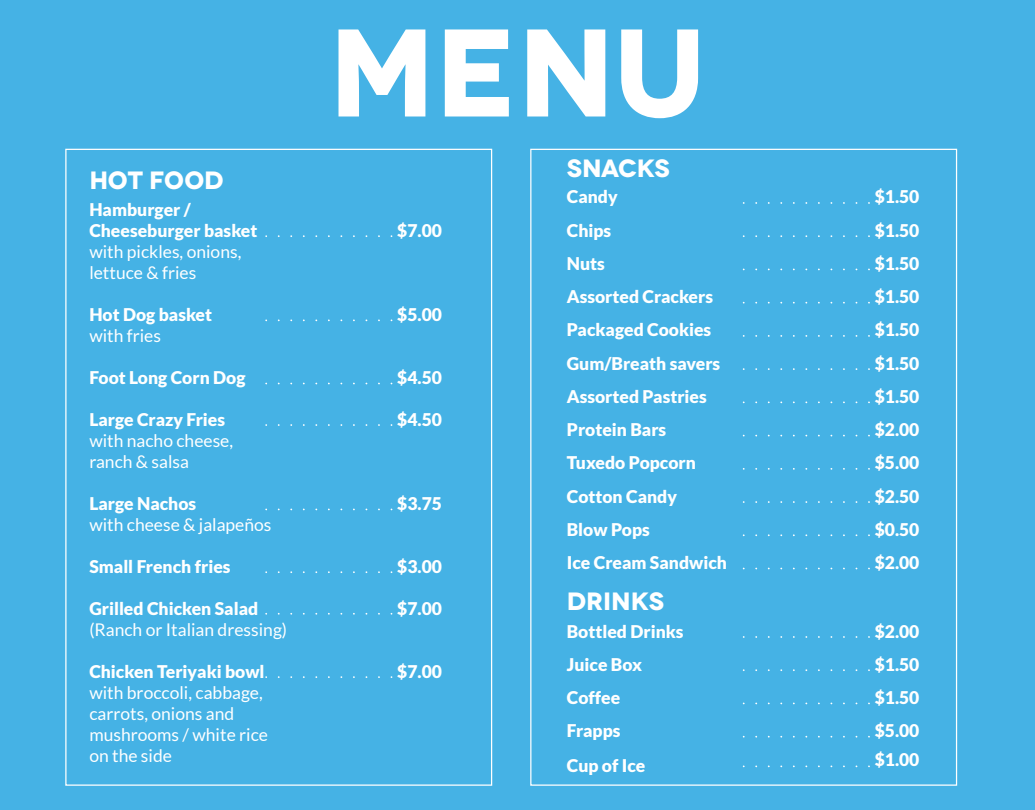
<style>
.page{position:relative;width:1035px;height:810px;background:#45b2e5}
.page>*{position:absolute;margin:0;border:0;box-sizing:border-box;transform-origin:0 0}
.t1{font:700 124.31px "Novecentowide";color:#fff}
.t2{font:700 25px "Novecentowide";letter-spacing:-.01em;color:#fff}
.t3{font:900 17.5px/33.2px "Lato";color:#fff}
.t4{font:17.5px/21px "Lato";color:#fff}
</style>
<div class="page">
<svg style="left:279px;top:235px;width:101px;height:2px"></svg>
<svg style="left:279px;top:319px;width:101px;height:2px"></svg>
<svg style="left:279px;top:383px;width:101px;height:1px"></svg>
<svg style="left:279px;top:424px;width:101px;height:2px"></svg>
<svg style="left:279px;top:509px;width:101px;height:1px"></svg>
<svg style="left:279px;top:571px;width:101px;height:2px"></svg>
<svg style="left:279px;top:613px;width:101px;height:2px"></svg>
<svg style="left:279px;top:676px;width:101px;height:2px"></svg>
<svg style="left:756px;top:202px;width:102px;height:2px"></svg>
<svg style="left:756px;top:235px;width:102px;height:2px"></svg>
<svg style="left:756px;top:269px;width:102px;height:1px"></svg>
<svg style="left:756px;top:302px;width:102px;height:2px"></svg>
<svg style="left:756px;top:335px;width:102px;height:2px"></svg>
<svg style="left:756px;top:368px;width:102px;height:2px"></svg>
<svg style="left:756px;top:401px;width:102px;height:2px"></svg>
<svg style="left:756px;top:435px;width:102px;height:2px"></svg>
<svg style="left:756px;top:468px;width:102px;height:2px"></svg>
<svg style="left:756px;top:501px;width:102px;height:2px"></svg>
<svg style="left:756px;top:534px;width:102px;height:2px"></svg>
<svg style="left:756px;top:568px;width:102px;height:1px"></svg>
<svg style="left:756px;top:636px;width:102px;height:2px"></svg>
<svg style="left:756px;top:669px;width:102px;height:2px"></svg>
<svg style="left:756px;top:703px;width:102px;height:1px"></svg>
<svg style="left:756px;top:765px;width:102px;height:2px"></svg>
<svg style="left:756px;top:736px;width:102px;height:2px"></svg>
<h2 class="t2" style="left:89px;top:165px;width:136px">HOT FOOD</h2>
<p class="t3" style="left:89px;top:199px;width:170px;line-height:21px">Hamburger /<br>Cheeseburger basket</p>
<p class="t4" style="left:89px;top:241px;width:154px">with pickles, onions, lettuce &amp; fries</p>
<p class="t3" style="left:89px;top:298px;width:124px">Hot Dog basket</p>
<p class="t4" style="left:89px;top:325px;width:73px">with fries</p>
<p class="t3" style="left:89px;top:361px;width:158px">Foot Long Corn Dog</p>
<p class="t3" style="left:89px;top:403px;width:137px">Large Crazy Fries</p>
<p class="t4" style="left:89px;top:430px;width:145px">with nacho cheese, ranch &amp; salsa</p>
<p class="t3" style="left:89px;top:487px;width:108px">Large Nachos</p>
<p class="t4" style="left:89px;top:514px;width:184px">with cheese &amp; jalapeños</p>
<p class="t3" style="left:89px;top:550px;width:143px">Small French fries</p>
<p class="t3" style="left:89px;top:592px;width:170px">Grilled Chicken Salad</p>
<p class="t4" style="left:89px;top:619px;width:199px">(Ranch or Italian dressing)</p>
<p class="t3" style="left:89px;top:655px;width:177px">Chicken Teriyaki bowl</p>
<p class="t4" style="left:89px;top:682px;width:180px">with broccoli, cabbage, carrots, onions and mushrooms / white rice on the side</p>
<h1 class="t1" style="left:329px;top:-5px;width:379px">MENU</h1>
<p class="t3" style="left:397px;top:214px;width:46px">$7.00</p>
<p class="t3" style="left:397px;top:298px;width:46px">$5.00</p>
<p class="t3" style="left:397px;top:361px;width:46px">$4.50</p>
<p class="t3" style="left:397px;top:403px;width:46px">$4.50</p>
<p class="t3" style="left:397px;top:487px;width:46px">$3.75</p>
<p class="t3" style="left:397px;top:550px;width:46px">$3.00</p>
<p class="t3" style="left:397px;top:592px;width:46px">$7.00</p>
<p class="t3" style="left:397px;top:655px;width:46px">$7.00</p>
<h2 class="t2" style="left:567px;top:152px;width:105px">SNACKS</h2>
<p class="t3" style="left:567px;top:180px;width:162px">Candy<br>Chips<br>Nuts<br>Assorted Crackers<br>Packaged Cookies<br>Gum/Breath savers<br>Assorted Pastries<br>Protein Bars<br>Tuxedo Popcorn<br>Cotton Candy<br>Blow Pops<br>Ice Cream Sandwich</p>
<p class="t3" style="left:875px;top:180px;width:46px;text-align:justify">$1.50 $1.50 $1.50 $1.50 $1.50 $1.50 $1.50 $2.00 $5.00 $2.50 $0.50 $2.00</p>
<h2 class="t2" style="left:567px;top:585px;width:99px">DRINKS</h2>
<p class="t3" style="left:567px;top:614px;width:118px;line-height:33.5px">Bottled Drinks<br>Juice Box<br>Coffee<br>Frapps<br>Cup of Ice</p>
<p class="t3" style="left:875px;top:614px;width:46px;text-align:justify">$2.00 $1.50 $1.50 $5.00</p>
<p class="t3" style="left:875px;top:743px;width:46px">$1.00</p>
</div>
